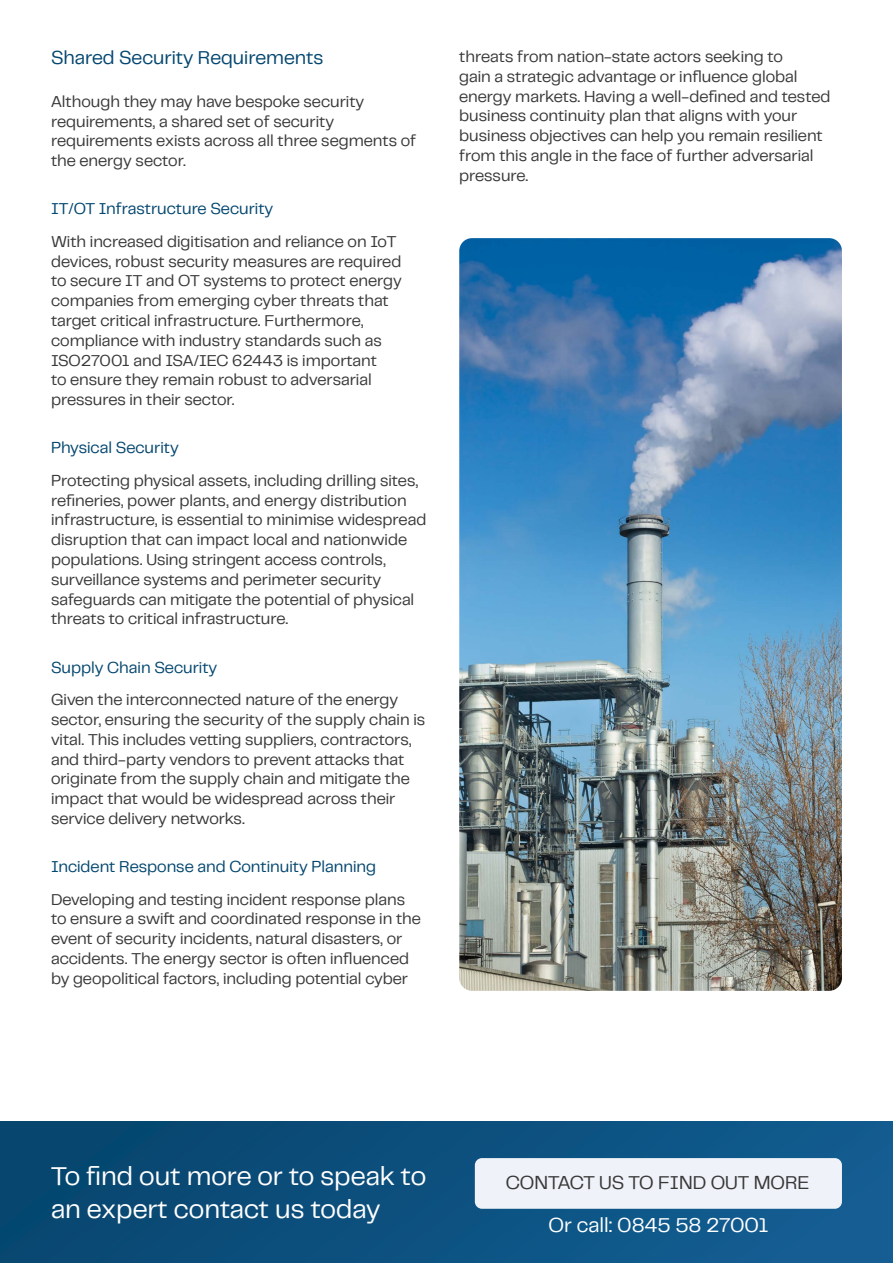
<style>
.page{position:relative;width:893px;height:1263px;background:#fff}
.page>*{position:absolute;margin:0;border:0;box-sizing:border-box;transform-origin:0 0}
.t1{font:27px/32.4px "PP Telegraf";color:#fff}
.t2{font:21px "PP Telegraf";letter-spacing:-.005em;color:#fff}
.t3{font:19.5px "PP Telegraf";color:#03466f}
.t4{font:19.5px "PP Telegraf";color:#383838}
.t5{font:16.5px/19.8px "PP Telegraf";color:#383838}
.t6{font:16.5px "PP Telegraf";color:#03466f}
</style>
<div class="page">
<div style="left:0;top:1121px;width:893px;height:142px;background:linear-gradient(to right,#06456d,#135e93)"></div>
<div style="left:475px;top:1158px;width:367px;height:51px;background:#eff2f9;border-radius:7px"></div>
<img style="left:459px;top:238px;width:383px;height:753px">
<p class="t3" style="left:51px;top:44px;width:274px">Shared Security Requirements</p>
<p class="t5" style="left:51px;top:90px;width:367px">Although they may have bespoke security requirements, a shared set of security requirements exists across all three segments of the energy sector.</p>
<p class="t6" style="left:51px;top:198px;width:224px">IT/OT Infrastructure Security</p>
<p class="t5" style="left:51px;top:230px;width:352px">With increased digitisation and reliance on IoT devices, robust security measures are required to secure IT and OT systems to protect energy companies from emerging cyber threats that target critical infrastructure. Furthermore, compliance with industry standards such as ISO27001 and ISA/IEC 62443 is important<br>to ensure they remain robust to adversarial pressures in their sector.</p>
<p class="t6" style="left:51px;top:437px;width:129px">Physical Security</p>
<p class="t5" style="left:51px;top:470px;width:377px">Protecting physical assets, including drilling sites, refineries, power plants, and energy distribution infrastructure, is essential to minimise widespread disruption that can impact local and nationwide populations. Using stringent access controls, surveillance systems and perimeter security safeguards can mitigate the potential of physical threats to critical infrastructure.</p>
<p class="t6" style="left:51px;top:656px;width:168px">Supply Chain Security</p>
<p class="t5" style="left:51px;top:689px;width:376px">Given the interconnected nature of the energy sector, ensuring the security of the supply chain is vital. This includes vetting suppliers, contractors, and third-party vendors to prevent attacks that originate from the supply chain and mitigate the impact that would be widespread across their service delivery networks.</p>
<p class="t6" style="left:51px;top:855px;width:327px">Incident Response and Continuity Planning</p>
<p class="t5" style="left:51px;top:888px;width:371px">Developing and testing incident response plans to ensure a swift and coordinated response in the event of security incidents, natural disasters, or accidents. The energy sector is often influenced by geopolitical factors, including potential cyber</p>
<p class="t5" style="left:459px;top:46px;width:373px">threats from nation-state actors seeking to<br>gain a strategic advantage or influence global energy markets. Having a well-defined and tested business continuity plan that aligns with your business objectives can help you remain resilient from this angle in the face of further adversarial pressure.</p>
<p class="t1" style="left:51px;top:1159px;width:377px">To find out more or to speak to an expert contact us today</p>
<p class="t4" style="left:506px;top:1170px;width:305px">CONTACT US TO FIND OUT MORE</p>
<p class="t2" style="left:548px;top:1211px;width:221px">Or call: 0845 58 27001</p>
</div>
